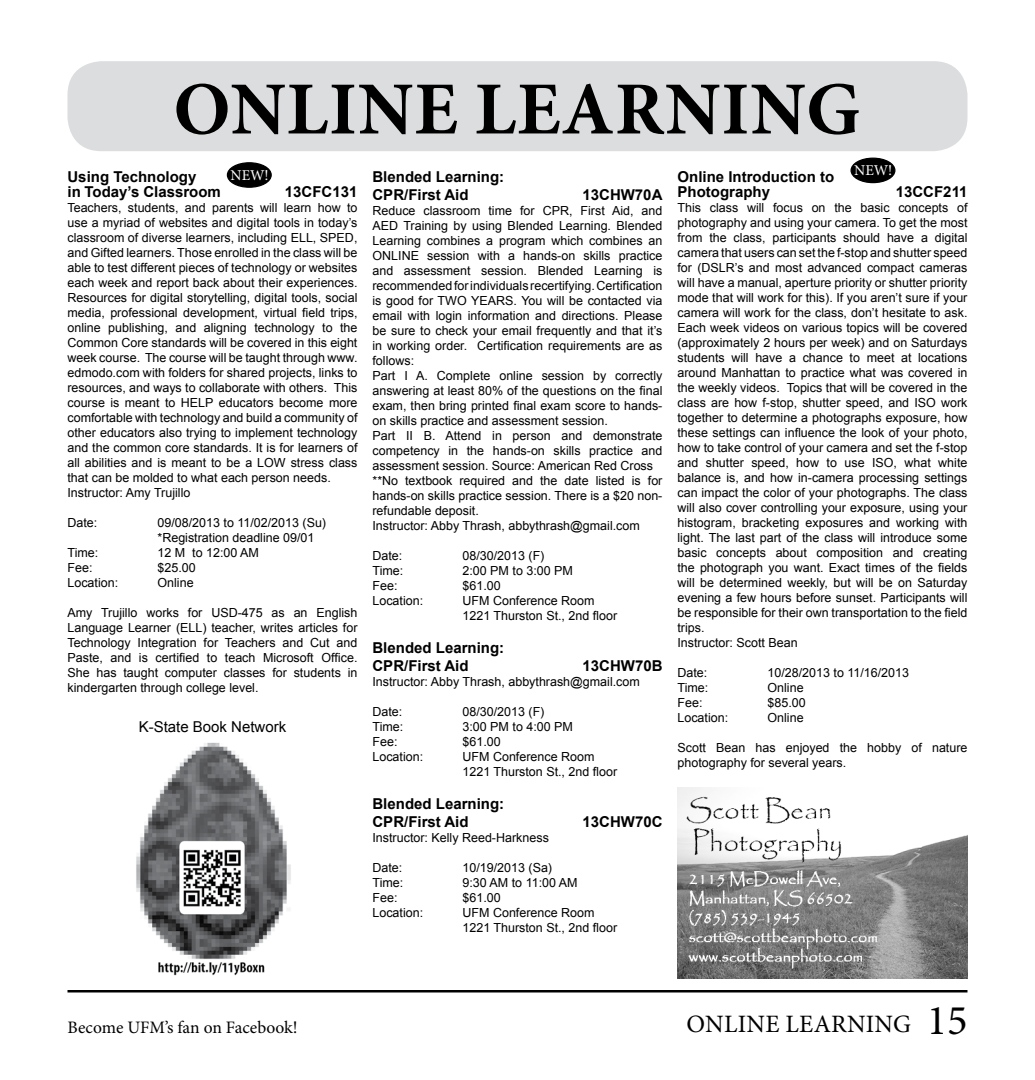
<style>
.page{position:relative;width:1035px;height:1080px;background:#fff}
.page>*{position:absolute;margin:0;border:0;box-sizing:border-box;transform-origin:0 0}
.t1{font:700 75px "Minion Pro";letter-spacing:.01em;color:#000}
.t2{font:25px "Minion Pro";letter-spacing:.01em;color:#000}
.t3{font:17.5px "Minion Pro";color:#000}
.t4{font:700 15px/18px "Arial";color:#000}
.t5{font:15px "Arial";color:#000}
.t6{font:15px "Minion Pro";letter-spacing:-.005em;color:#fff}
.t7{font:12.5px/15px "Arial";color:#000}
.s1{font-size:42.5px}
</style>
<div class="page">
<hr style="left:68px;top:990px;width:900px;height:2px;background:#000">
<div style="left:68px;top:61px;width:900px;height:90px;background:#dcddde;border-radius:34px"></div>
<img style="left:678px;top:787px;width:290px;height:192px">
<div style="left:227px;top:163px;width:44px;height:24px;background:#000;border-radius:50%"></div>
<div style="left:227px;top:162px;width:45px;height:26px;border:1px solid #000;border-radius:50%"></div>
<div style="left:851px;top:158px;width:44px;height:25px;background:#000;border-radius:50%"></div>
<div style="left:851px;top:158px;width:45px;height:25px;border:1px solid #000;border-radius:50%"></div>
<img style="left:136px;top:742px;width:155px;height:234px">
<h1 class="t1" style="left:173px;top:57px;width:689px">ONLINE LEARNING</h1>
<p class="t6" style="left:231px;top:165px;width:40px">NEW!</p>
<p class="t4" style="left:678px;top:169px;width:158px;line-height:15px">Online Introduction to<br>Photography</p>
<p class="t6" style="left:854px;top:160px;width:40px">NEW!</p>
<p class="t4" style="left:68px;top:169px;width:155px;line-height:15px">Using Technology<br>in Today’s Classroom</p>
<p class="t4" style="left:372px;top:168px;width:133px">Blended Learning:<br>CPR/First Aid</p>
<p class="t4" style="left:285px;top:183px;width:74px">13CFC131</p>
<p class="t7" style="left:68px;top:200px;width:292px">Teachers, students, and parents will learn how to use a myriad of websites and digital tools in today’s classroom of diverse learners, including ELL, SPED, and Gifted learners. Those enrolled in the class will be able to test different pieces of technology or websites each week and report back about their experiences.<br>Resources for digital storytelling, digital tools, social media, professional development, virtual field trips, online publishing, and aligning technology to the Common Core standards will be covered in this eight week course. The course will be taught through www. edmodo.com with folders for shared projects, links to resources, and ways to collaborate with others. This course is meant to HELP educators become more comfortable with technology and build a community of other educators also trying to implement technology and the common core standards. It is for learners of all abilities and is meant to be a LOW stress class that can be molded to what each person needs.<br>Instructor: Amy Trujillo</p>
<p class="t7" style="left:68px;top:515px;width:31px">Date:</p>
<p class="t7" style="left:158px;top:515px;width:170px">09/08/2013 to 11/02/2013 (Su) *Registration deadline 09/01</p>
<p class="t7" style="left:68px;top:545px;width:32px">Time:</p>
<p class="t7" style="left:158px;top:545px;width:103px">12 M to 12:00 AM</p>
<p class="t7" style="left:68px;top:560px;width:27px">Fee:</p>
<p class="t7" style="left:158px;top:560px;width:40px">$25.00</p>
<p class="t7" style="left:68px;top:575px;width:52px">Location:</p>
<p class="t7" style="left:158px;top:575px;width:38px">Online</p>
<p class="t7" style="left:68px;top:605px;width:292px;text-align:justify">Amy Trujillo works for USD-475 as an English Language Learner (ELL) teacher, writes articles for Technology Integration for Teachers and Cut and Paste, and is certified to teach Microsoft Office.<br>She has taught computer classes for students in kindergarten through college level.</p>
<p class="t4" style="left:896px;top:183px;width:73px">13CCF211</p>
<p class="t7" style="left:678px;top:200px;width:292px">This class will focus on the basic concepts of photography and using your camera. To get the most from the class, participants should have a digital camera that users can set the f-stop and shutter speed for (DSLR’s and most advanced compact cameras will have a manual, aperture priority or shutter priority mode that will work for this). If you aren’t sure if your camera will work for the class, don’t hesitate to ask.<br>Each week videos on various topics will be covered (approximately 2 hours per week) and on Saturdays students will have a chance to meet at locations around Manhattan to practice what was covered in the weekly videos. Topics that will be covered in the class are how f-stop, shutter speed, and ISO work together to determine a photographs exposure, how these settings can influence the look of your photo, how to take control of your camera and set the f-stop and shutter speed, how to use ISO, what white balance is, and how in-camera processing settings can impact the color of your photographs. The class will also cover controlling your exposure, using your histogram, bracketing exposures and working with light. The last part of the class will introduce some basic concepts about composition and creating the photograph you want. Exact times of the fields will be determined weekly, but will be on Saturday evening a few hours before sunset. Participants will be responsible for their own transportation to the field trips.<br>Instructor: Scott Bean</p>
<p class="t7" style="left:678px;top:665px;width:31px">Date:</p>
<p class="t7" style="left:768px;top:665px;width:143px">10/28/2013 to 11/16/2013</p>
<p class="t7" style="left:678px;top:680px;width:32px">Time:</p>
<p class="t7" style="left:768px;top:680px;width:38px">Online</p>
<p class="t7" style="left:678px;top:695px;width:27px">Fee:</p>
<p class="t7" style="left:768px;top:695px;width:40px">$85.00</p>
<p class="t7" style="left:678px;top:710px;width:52px">Location:</p>
<p class="t7" style="left:768px;top:710px;width:38px">Online</p>
<p class="t7" style="left:678px;top:740px;width:291px">Scott Bean has enjoyed the hobby of nature photography for several years.</p>
<p class="t4" style="left:582px;top:186px;width:82px">13CHW70A</p>
<p class="t7" style="left:372px;top:203px;width:291px">Reduce classroom time for CPR, First Aid, and AED Training by using Blended Learning. Blended Learning combines a program which combines an ONLINE session with a hands-on skills practice and assessment session. Blended Learning is recommended for individuals recertifying. Certification is good for TWO YEARS. You will be contacted via email with login information and directions. Please be sure to check your email frequently and that it’s in working order. Certification requirements are as follows:<br>Part I A. Complete online session by correctly answering at least 80% of the questions on the final exam, then bring printed final exam score to hands&shy;on skills practice and assessment session.<br>Part II B. Attend in person and demonstrate competency in the hands-on skills practice and assessment session. Source: American Red Cross **No textbook required and the date listed is for hands-on skills practice session. There is a $20 non&shy;refundable deposit.<br>Instructor: Abby Thrash, abbythrash@gmail.com</p>
<p class="t7" style="left:372px;top:548px;width:31px">Date:</p>
<p class="t7" style="left:462px;top:548px;width:83px">08/30/2013 (F)</p>
<p class="t7" style="left:372px;top:563px;width:32px">Time:</p>
<p class="t7" style="left:462px;top:563px;width:112px">2:00 PM to 3:00 PM</p>
<p class="t7" style="left:372px;top:578px;width:27px">Fee:</p>
<p class="t7" style="left:462px;top:578px;width:40px">$61.00</p>
<p class="t7" style="left:372px;top:593px;width:52px">Location:</p>
<p class="t7" style="left:462px;top:593px;width:156px">UFM Conference Room<br>1221 Thurston St., 2nd floor</p>
<p class="t4" style="left:372px;top:639px;width:133px">Blended Learning:<br>CPR/First Aid</p>
<p class="t4" style="left:583px;top:657px;width:82px">13CHW70B</p>
<p class="t7" style="left:372px;top:674px;width:269px">Instructor: Abby Thrash, abbythrash@gmail.com</p>
<p class="t7" style="left:372px;top:704px;width:31px">Date:</p>
<p class="t7" style="left:462px;top:704px;width:83px">08/30/2013 (F)</p>
<p class="t7" style="left:372px;top:719px;width:32px">Time:</p>
<p class="t7" style="left:462px;top:719px;width:112px">3:00 PM to 4:00 PM</p>
<p class="t7" style="left:372px;top:734px;width:27px">Fee:</p>
<p class="t7" style="left:462px;top:734px;width:40px">$61.00</p>
<p class="t7" style="left:372px;top:749px;width:52px">Location:</p>
<p class="t7" style="left:462px;top:749px;width:156px">UFM Conference Room<br>1221 Thurston St., 2nd floor</p>
<p class="t4" style="left:372px;top:795px;width:133px">Blended Learning:<br>CPR/First Aid</p>
<p class="t5" style="left:139px;top:716px;width:149px">K-State Book Network</p>
<p class="t4" style="left:583px;top:813px;width:82px">13CHW70C</p>
<h3 class="t3" style="left:68px;top:1015px;width:232px">Become UFM’s fan on Facebook!</h3>
<p class="t7" style="left:372px;top:830px;width:178px">Instructor: Kelly Reed-Harkness</p>
<p class="t7" style="left:372px;top:860px;width:31px">Date:</p>
<p class="t7" style="left:462px;top:860px;width:91px">10/19/2013 (Sa)</p>
<p class="t7" style="left:372px;top:875px;width:32px">Time:</p>
<p class="t7" style="left:462px;top:875px;width:117px">9:30 AM to 11:00 AM</p>
<p class="t7" style="left:372px;top:890px;width:27px">Fee:</p>
<p class="t7" style="left:462px;top:890px;width:40px">$61.00</p>
<p class="t7" style="left:372px;top:905px;width:52px">Location:</p>
<p class="t7" style="left:462px;top:905px;width:156px">UFM Conference Room<br>1221 Thurston St., 2nd floor</p>
<h2 class="t2" style="left:687px;top:1008px;width:282px">ONLINE LEARNING <span class="s1">15</span></h2>
</div>
